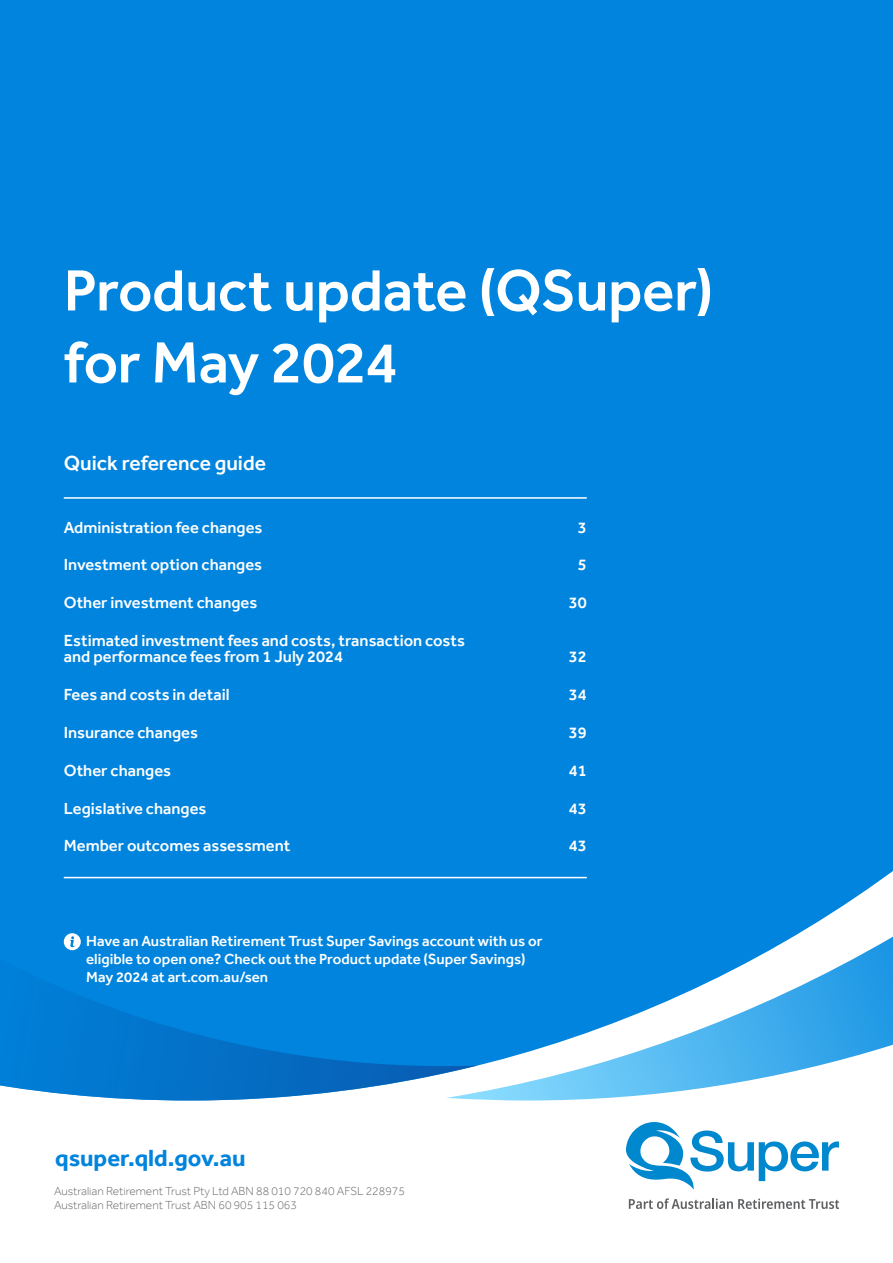
<style>
.page{position:relative;width:893px;height:1263px;background:#fff}
.page>*{position:absolute;margin:0;border:0;box-sizing:border-box;transform-origin:0 0}
.t1{font:500 60px/72px "Effra";letter-spacing:-.01em;color:#fff}
.t2{font:700 24px "Effra";color:#0084dd}
.t3{font:500 21px "Effra";color:#fff}
.t4{font:500 16.5px/16.5px "Effra";color:#fff}
.t5{font:500 15px/18px "Effra";color:#fff}
.t6{font:300 12px/14.4px "Effra";color:#696a6d}
</style>
<div class="page">
<div style="left:478px;top:0;width:415px;height:937px;background:#0084dd"></div>
<svg style="left:478px;top:937px;width:415px;height:163px"></svg>
<div style="left:0;top:0;width:478px;height:1100px;background:#0084dd"></div>
<svg style="left:626px;top:1122px;width:213px;height:67px"></svg>
<svg style="left:629px;top:1198px;width:210px;height:11px"></svg>
<div style="left:64px;top:933px;width:17px;height:17px;background:#fff;border-radius:50%"></div>
<svg style="left:70px;top:936px;width:5px;height:11px"></svg>
<hr style="left:64px;top:497px;width:523px;height:2px;background:#fff">
<hr style="left:64px;top:877px;width:523px;height:1px;background:#fff">
<h1 class="t1" style="left:64px;top:254px;width:651px">Product update (QSuper) for May 2024</h1>
<p class="t3" style="left:64px;top:450px;width:204px">Quick reference guide</p>
<p class="t4" style="left:64px;top:519px;width:200px">Administration fee changes</p>
<p class="t4" style="left:578px;top:519px;width:10px">3</p>
<p class="t4" style="left:64px;top:556px;width:200px">Investment option changes</p>
<p class="t4" style="left:578px;top:556px;width:10px">5</p>
<p class="t4" style="left:64px;top:594px;width:195px">Other investment changes</p>
<p class="t4" style="left:569px;top:594px;width:19px">30</p>
<p class="t4" style="left:64px;top:632px;width:403px">Estimated investment fees and costs, transaction costs and performance fees from 1 July 2024</p>
<p class="t4" style="left:569px;top:648px;width:19px">32</p>
<p class="t4" style="left:64px;top:686px;width:167px">Fees and costs in detail</p>
<p class="t4" style="left:569px;top:686px;width:19px">34</p>
<p class="t4" style="left:64px;top:724px;width:136px">Insurance changes</p>
<p class="t4" style="left:569px;top:724px;width:19px">39</p>
<p class="t4" style="left:64px;top:762px;width:109px">Other changes</p>
<p class="t4" style="left:569px;top:762px;width:19px">41</p>
<p class="t4" style="left:64px;top:799px;width:144px">Legislative changes</p>
<p class="t4" style="left:569px;top:799px;width:19px">43</p>
<p class="t4" style="left:64px;top:837px;width:228px">Member outcomes assessment</p>
<p class="t4" style="left:569px;top:837px;width:19px">43</p>
<p class="t5" style="left:86px;top:932px;width:458px">Have an Australian Retirement Trust Super Savings account with us or eligible to open one? Check out the Product update (Super Savings)<br>May 2024 at art.com.au/sen</p>
<h2 class="t2" style="left:55px;top:1143px;width:192px">qsuper.qld.gov.au</h2>
<p class="t6" style="left:54px;top:1183px;width:352px">Australian Retirement Trust Pty Ltd ABN 88 010 720 840 AFSL 228975<br>Australian Retirement Trust ABN 60 905 115 063</p>
</div>
